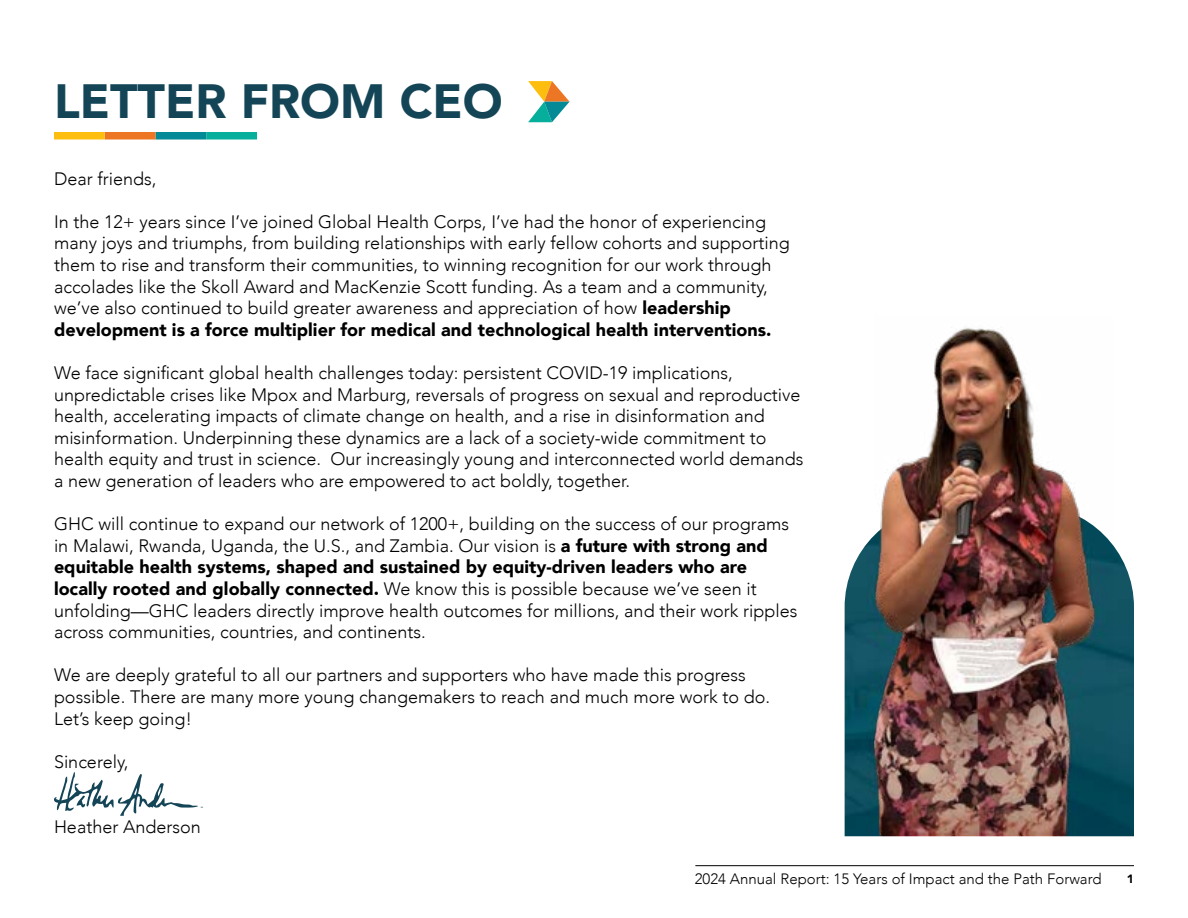
<style>
.page{position:relative;width:1188px;height:918px;background:#fff}
.page>*{position:absolute;margin:0;border:0;box-sizing:border-box;transform-origin:0 0}
.t1{font:900 48px "Avenir";color:#144557}
.t2{font:300 18px/21.6px "Avenir";color:#000}
.t3{font:300 15px "Avenir";color:#000}
.t4{font:900 12px "Avenir";color:#000}
.s1{font-weight:900}
</style>
<div class="page">
<hr style="left:695px;top:865px;width:439px;height:1px;background:#000">
<svg style="left:528px;top:81px;width:42px;height:41px"></svg>
<div style="left:206px;top:132px;width:51px;height:8px;background:#06af9b"></div>
<div style="left:156px;top:132px;width:50px;height:8px;background:#038a96"></div>
<div style="left:105px;top:132px;width:51px;height:8px;background:#ec7624"></div>
<div style="left:54px;top:132px;width:51px;height:8px;background:#febe10"></div>
<img style="left:845px;top:534px;width:289px;height:302px">
<img style="left:875px;top:327px;width:237px;height:507px">
<svg style="left:54px;top:772px;width:149px;height:44px"></svg>
<h1 class="t1" style="left:54px;top:60px;width:450px">LETTER FROM CEO</h1>
<p class="t2" style="left:54px;top:168px;width:104px">Dear friends,</p>
<p class="t2" style="left:54px;top:211px;width:737px">In the 12+ years since I’ve joined Global Health Corps, I’ve had the honor of experiencing many joys and triumphs, from building relationships with early fellow cohorts and supporting them to rise and transform their communities, to winning recognition for our work through accolades like the Skoll Award and MacKenzie Scott funding. As a team and a community, we’ve also continued to build greater awareness and appreciation of how <span class="s1">leadership development is a force multiplier for medical and technological health interventions.</span></p>
<p class="t2" style="left:54px;top:362px;width:751px">We face significant global health challenges today: persistent COVID-19 implications, unpredictable crises like Mpox and Marburg, reversals of progress on sexual and reproductive health, accelerating impacts of climate change on health, and a rise in disinformation and misinformation. Underpinning these dynamics are a lack of a society-wide commitment to health equity and trust in science. Our increasingly young and interconnected world demands a new generation of leaders who are empowered to act boldly, together.</p>
<p class="t2" style="left:54px;top:513px;width:745px">GHC will continue to expand our network of 1200+, building on the success of our programs in Malawi, Rwanda, Uganda, the U.S., and Zambia. Our vision is <span class="s1">a future with strong and equitable health systems, shaped and sustained by equity-driven leaders who are locally rooted and globally connected.</span> We know this is possible because we’ve seen it unfolding—GHC leaders directly improve health outcomes for millions, and their work ripples across communities, countries, and continents.</p>
<p class="t2" style="left:54px;top:664px;width:718px">We are deeply grateful to all our partners and supporters who have made this progress possible. There are many more young changemakers to reach and much more work to do.<br>Let’s keep going!</p>
<p class="t2" style="left:54px;top:751px;width:76px">Sincerely,</p>
<p class="t2" style="left:54px;top:816px;width:148px">Heather Anderson</p>
<p class="t3" style="left:695px;top:870px;width:408px">2024 Annual Report: 15 Years of Impact and the Path Forward</p>
<p class="t4" style="left:1127px;top:869px;width:9px">1</p>
</div>
